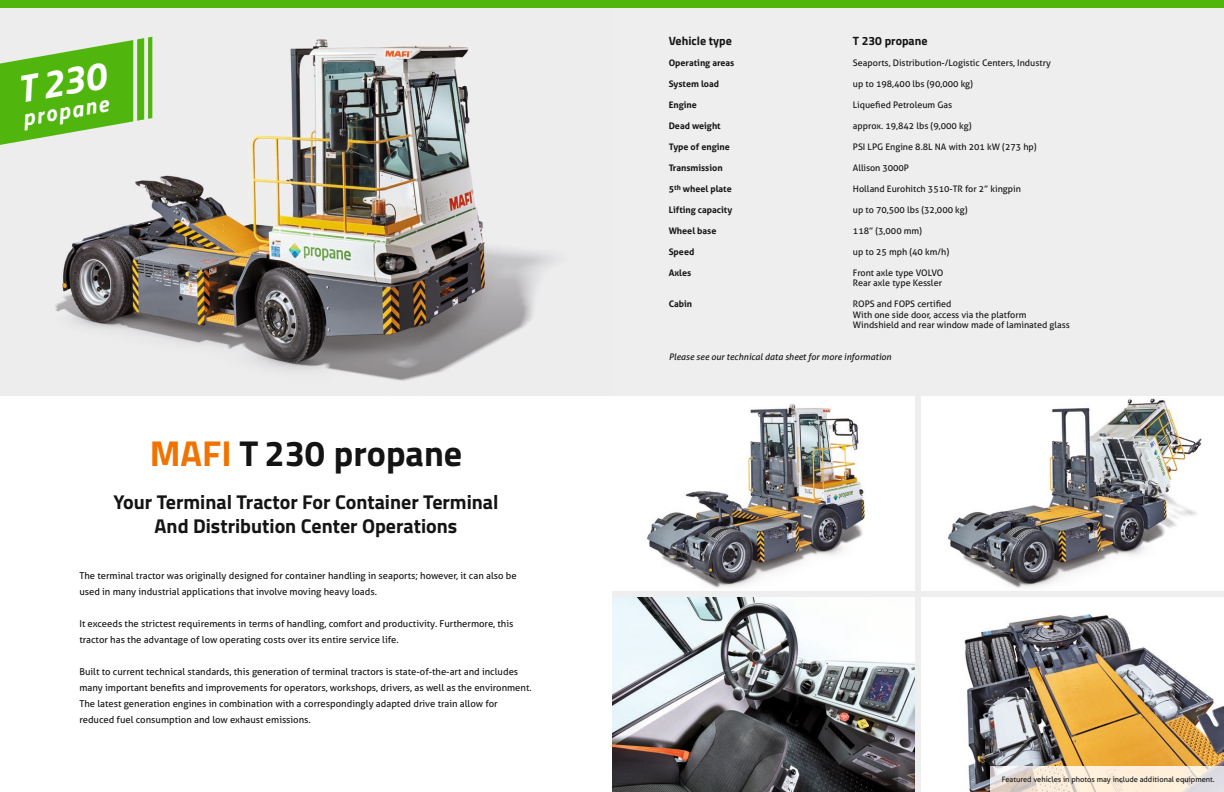
<style>
.page{position:relative;width:1224px;height:792px;background:#fff}
.page>*{position:absolute;margin:0;border:0;box-sizing:border-box;transform-origin:0 0}
.t1{font:italic 700 38.9px "Titillium";color:#fff}
.t2{font:700 36px "Titillium";color:#131413}
.t3{font:italic 700 22.5px "Titillium";color:#fff}
.t4{font:700 20px/24px "Titillium";color:#131413;text-align:center}
.t5{font:700 12px "Titillium";color:#131413}
.t6{font:9.5px/16px "Aller";color:#131413}
.t7{font:9px/10.5px "Aller";color:#131413}
.t8{font:700 9px "Aller";color:#131413}
.t9{font:italic 9px "Aller";color:#131413}
.t10{font:7.5px "Aller";color:#131413}
.s1{color:#f07300}
</style>
<div class="page">
<img style="left:0;top:7px;width:612px;height:389px">
<img style="left:947px;top:398px;width:277px;height:394px">
<img style="left:612px;top:597px;width:303px;height:195px">
<img style="left:647px;top:404px;width:218px;height:184px">
<div style="left:612px;top:0;width:612px;height:396px;background:#efeeee"></div>
<svg style="left:0;top:37px;width:152px;height:108px;background:#7cc54c"></svg>
<div style="left:612px;top:591px;width:612px;height:6px;background:#efeeee"></div>
<div style="left:915px;top:396px;width:6px;height:396px;background:#efeeee"></div>
<div style="left:0;top:0;width:612px;height:7px;background:#50b60d"></div>
<div style="left:612px;top:0;width:612px;height:7px;background:#50b60d"></div>
<img style="left:990px;top:767px;width:234px;height:25px">
<h1 class="t1" style="left:12px;top:60px;width:90px;rotate:-10deg">T 230</h1>
<h3 class="t3" style="left:20px;top:101px;width:88px;rotate:-10deg">propane</h3>
<h2 class="t2" style="left:150px;top:426px;width:314px"><span class="s1">MAFI</span> T 230 propane</h2>
<h3 class="t4" style="left:113px;top:489px;width:387px">Your Terminal Tractor For Container Terminal<br>And Distribution Center Operations</h3>
<p class="t6" style="left:79px;top:567px;width:439px">The terminal tractor was originally designed for container handling in seaports; however, it can also be used in many industrial applications that involve moving heavy loads.</p>
<p class="t6" style="left:79px;top:615px;width:436px">It exceeds the strictest requirements in terms of handling, comfort and productivity. Furthermore, this tractor has the advantage of low operating costs over its entire service life.</p>
<p class="t6" style="left:79px;top:663px;width:454px">Built to current technical standards, this generation of terminal tractors is state-of-the-art and includes many important benefits and improvements for operators, workshops, drivers, as well as the environment.<br>The latest generation engines in combination with a correspondingly adapted drive train allow for reduced fuel consumption and low exhaust emissions.</p>
<p class="t5" style="left:669px;top:32px;width:65px">Vehicle type</p>
<p class="t5" style="left:853px;top:32px;width:76px">T 230 propane</p>
<p class="t8" style="left:669px;top:57px;width:67px">Operating areas</p>
<p class="t7" style="left:853px;top:58px;width:199px">Seaports, Distribution-/Logistic Centers, Industry</p>
<p class="t8" style="left:669px;top:78px;width:52px">System load</p>
<p class="t7" style="left:853px;top:79px;width:122px">up to 198,400 lbs (90,000 kg)</p>
<p class="t8" style="left:669px;top:99px;width:30px">Engine</p>
<p class="t7" style="left:853px;top:100px;width:101px">Liquefied Petroleum Gas</p>
<p class="t8" style="left:669px;top:120px;width:54px">Dead weight</p>
<p class="t7" style="left:853px;top:121px;width:120px">approx. 19,842 lbs (9,000 kg)</p>
<p class="t8" style="left:669px;top:141px;width:63px">Type of engine</p>
<p class="t7" style="left:853px;top:142px;width:185px">PSI LPG Engine 8.8L NA with 201 kW (273 hp)</p>
<p class="t8" style="left:669px;top:162px;width:55px">Transmission</p>
<p class="t7" style="left:853px;top:163px;width:57px">Allison 3000P</p>
<p class="t8" style="left:669px;top:183px;width:65px">5<sup>th</sup> wheel plate</p>
<p class="t7" style="left:853px;top:184px;width:170px">Holland Eurohitch 3510-TR for 2” kingpin</p>
<p class="t8" style="left:669px;top:204px;width:65px">Lifting capacity</p>
<p class="t7" style="left:853px;top:205px;width:116px">up to 70,500 lbs (32,000 kg)</p>
<p class="t8" style="left:669px;top:225px;width:49px">Wheel base</p>
<p class="t7" style="left:853px;top:226px;width:71px">118” (3,000 mm)</p>
<p class="t8" style="left:669px;top:246px;width:27px">Speed</p>
<p class="t7" style="left:853px;top:247px;width:98px">up to 25 mph (40 km/h)</p>
<p class="t8" style="left:669px;top:267px;width:24px">Axles</p>
<p class="t7" style="left:853px;top:268px;width:92px">Front axle type VOLVO<br>Rear axle type Kessler</p>
<p class="t8" style="left:669px;top:299px;width:25px">Cabin</p>
<p class="t7" style="left:853px;top:299px;width:218px">ROPS and FOPS certified<br>With one side door, access via the platform<br>Windshield and rear window made of laminated glass</p>
<p class="t9" style="left:669px;top:351px;width:224px">Please see our technical data sheet for more information</p>
<p class="t10" style="left:1002px;top:775px;width:214px">Featured vehicles in photos may include additional equipment.</p>
</div>
